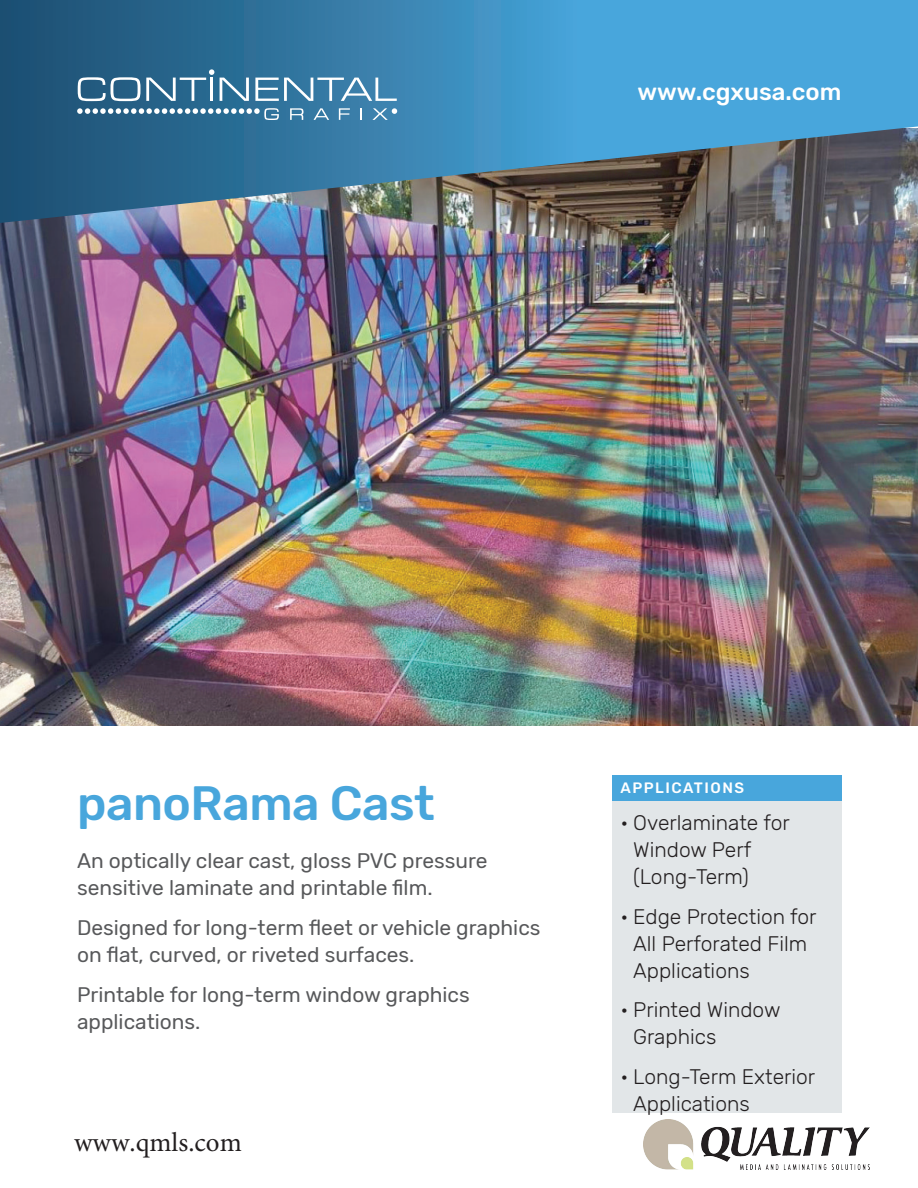
<style>
.page{position:relative;width:918px;height:1188px;background:#fff}
.page>*{position:absolute;margin:0;border:0;box-sizing:border-box;transform-origin:0 0}
.Header__32pt{font:500 48px "Rubik";letter-spacing:-.01em;color:#48a6dc}
.t1{font:27px "Minion Pro";color:#221e1f}
.t2{font:500 24px "Rubik";color:#fff}
.Lead-in___20{font:21px/27px "Rubik";color:#57585a}
.t3{font:300 21px/27px "Rubik";color:#231f20}
.Table_-_Blue_HEader{font:500 15px "Rubik";letter-spacing:.1em;color:#fff}
</style>
<div class="page">
<img style="left:1px;top:224px;width:917px;height:501px">
<div style="left:612px;top:775px;width:229px;height:27px;background:#48a6dc"></div>
<div style="left:612px;top:802px;width:229px;height:311px;background:#e2e6e8"></div>
<svg style="left:0;top:0;width:918px;height:224px;background:#447ea1"></svg>
<svg style="left:78px;top:77px;width:62px;height:24px"></svg>
<svg style="left:220px;top:78px;width:29px;height:23px"></svg>
<svg style="left:255px;top:78px;width:142px;height:23px"></svg>
<svg style="left:290px;top:108px;width:13px;height:12px"></svg>
<svg style="left:314px;top:108px;width:15px;height:12px"></svg>
<svg style="left:339px;top:108px;width:11px;height:12px"></svg>
<svg style="left:361px;top:108px;width:1px;height:12px"></svg>
<svg style="left:77px;top:108px;width:202px;height:12px"></svg>
<svg style="left:372px;top:108px;width:25px;height:12px"></svg>
<svg style="left:146px;top:69px;width:68px;height:32px;background:#5183a2"></svg>
<img style="left:643px;top:1119px;width:226px;height:51px">
<p class="t2" style="left:638px;top:78px;width:205px">www.cgxusa.com</p>
<p class="Header__32pt" style="left:77px;top:776px;width:359px">panoRama Cast</p>
<p class="Lead-in___20" style="left:77px;top:848px;width:412px">An optically clear cast, gloss PVC pressure sensitive laminate and printable film.</p>
<p class="Lead-in___20" style="left:77px;top:915px;width:465px">Designed for long-term fleet or vehicle graphics on flat, curved, or riveted surfaces.</p>
<p class="Lead-in___20" style="left:77px;top:981px;width:394px">Printable for long-term window graphics applications.</p>
<p class="t1" style="left:74px;top:1124px;width:169px">www.qmls.com</p>
<p class="Table_-_Blue_HEader" style="left:620px;top:779px;width:125px">APPLICATIONS</p>
<p class="t3" style="left:633px;top:810px;width:158px;text-indent:-13px">• Overlaminate for<br>Window Perf (Long-Term)</p>
<p class="t3" style="left:633px;top:903px;width:185px;text-indent:-13px">• Edge Protection for<br>All Perforated Film<br>Applications</p>
<p class="t3" style="left:633px;top:997px;width:149px;text-indent:-13px">• Printed Window<br>Graphics</p>
<p class="t3" style="left:633px;top:1064px;width:183px;text-indent:-13px">• Long-Term Exterior<br>Applications</p>
</div>
